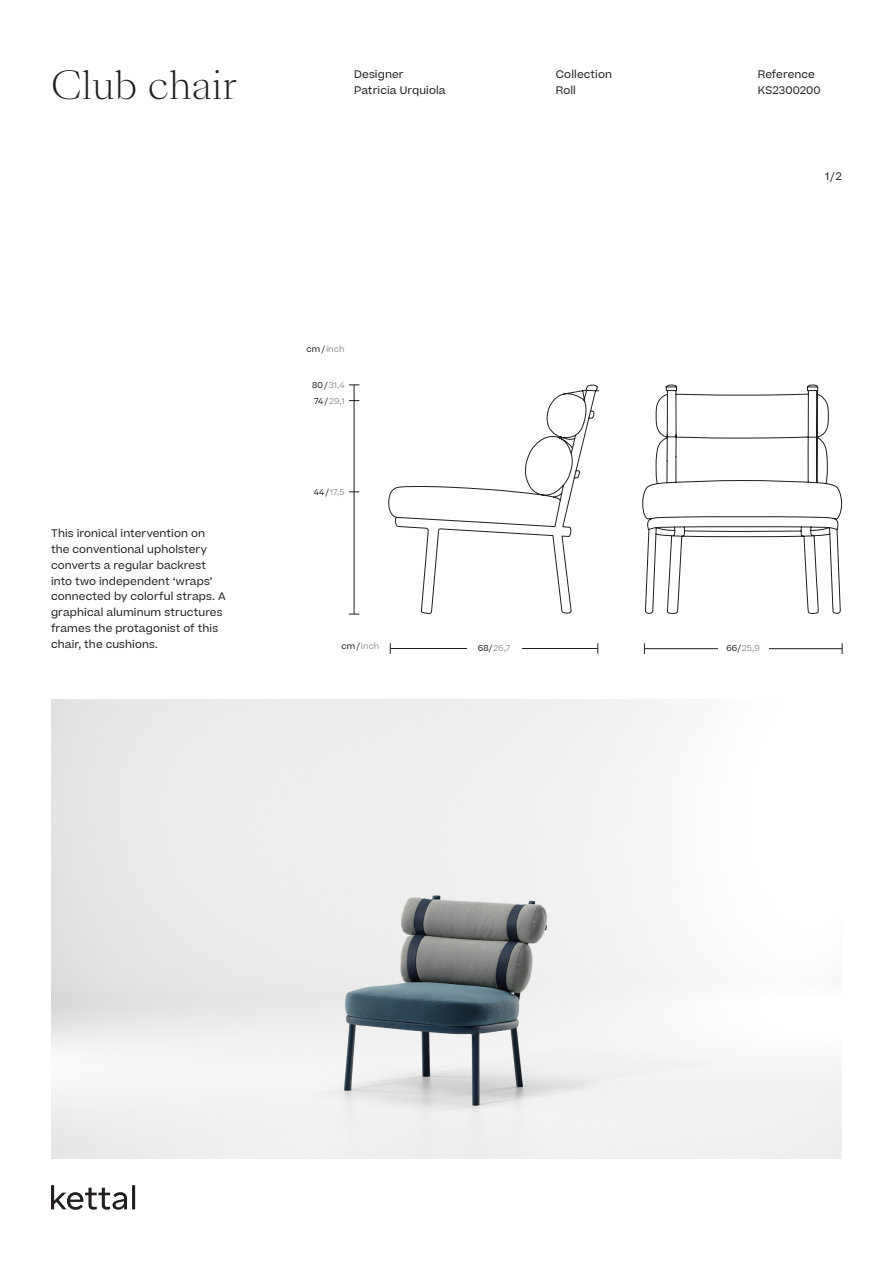
<style>
.page{position:relative;width:893px;height:1263px;background:#fff}
.page>*{position:absolute;margin:0;border:0;box-sizing:border-box;transform-origin:0 0}
.t1{font:300 37.5px "Sang Bleu Kingdom";color:#231f20}
.t2{font:10.5px/15.8px "Beatrice";letter-spacing:.01em;color:#231f20}
.Beatrice_5_5{font:8.25px "Beatrice";letter-spacing:.01em;color:#939598}
.s1{color:#231f20}
</style>
<div class="page">
<hr style="left:354px;top:385px;width:1px;height:229px;background:#231f20">
<svg style="left:51px;top:1185px;width:84px;height:25px"></svg>
<img style="left:51px;top:699px;width:337px;height:460px">
<svg style="left:388px;top:384px;width:454px;height:775px"></svg>
<p class="t1" style="left:51px;top:59px;width:188px">Club chair</p>
<p class="t2" style="left:51px;top:525px;width:176px">This ironical intervention on the conventional upholstery converts a regular backrest into two independent ‘wraps’ connected by colorful straps. A graphical aluminum structures frames the protagonist of this chair, the cushions.</p>
<p class="t2" style="left:354px;top:66px;width:51px">Designer</p>
<p class="t2" style="left:354px;top:82px;width:93px">Patricia Urquiola</p>
<p class="t2" style="left:556px;top:66px;width:58px">Collection</p>
<p class="t2" style="left:556px;top:82px;width:21px">Roll</p>
<p class="t2" style="left:758px;top:66px;width:59px">Reference</p>
<p class="t2" style="left:758px;top:82px;width:64px">KS2300200</p>
<p class="t2" style="left:825px;top:168px;width:18px">1/2</p>
<p class="Beatrice_5_5" style="left:307px;top:344px;width:39px"><span class="s1">cm/</span> inch</p>
<p class="Beatrice_5_5" style="left:312px;top:380px;width:34px"><span class="s1">80/</span>31,4</p>
<p class="Beatrice_5_5" style="left:314px;top:395px;width:32px"><span class="s1">74/</span>29,1</p>
<p class="Beatrice_5_5" style="left:314px;top:487px;width:32px"><span class="s1">44/</span>17,5</p>
<p class="Beatrice_5_5" style="left:341px;top:640px;width:39px"><span class="s1">cm/</span> inch</p>
<p class="Beatrice_5_5" style="left:478px;top:643px;width:34px"><span class="s1">68/</span>26,7</p>
<p class="Beatrice_5_5" style="left:726px;top:643px;width:35px"><span class="s1">66/</span>25,9</p>
</div>
